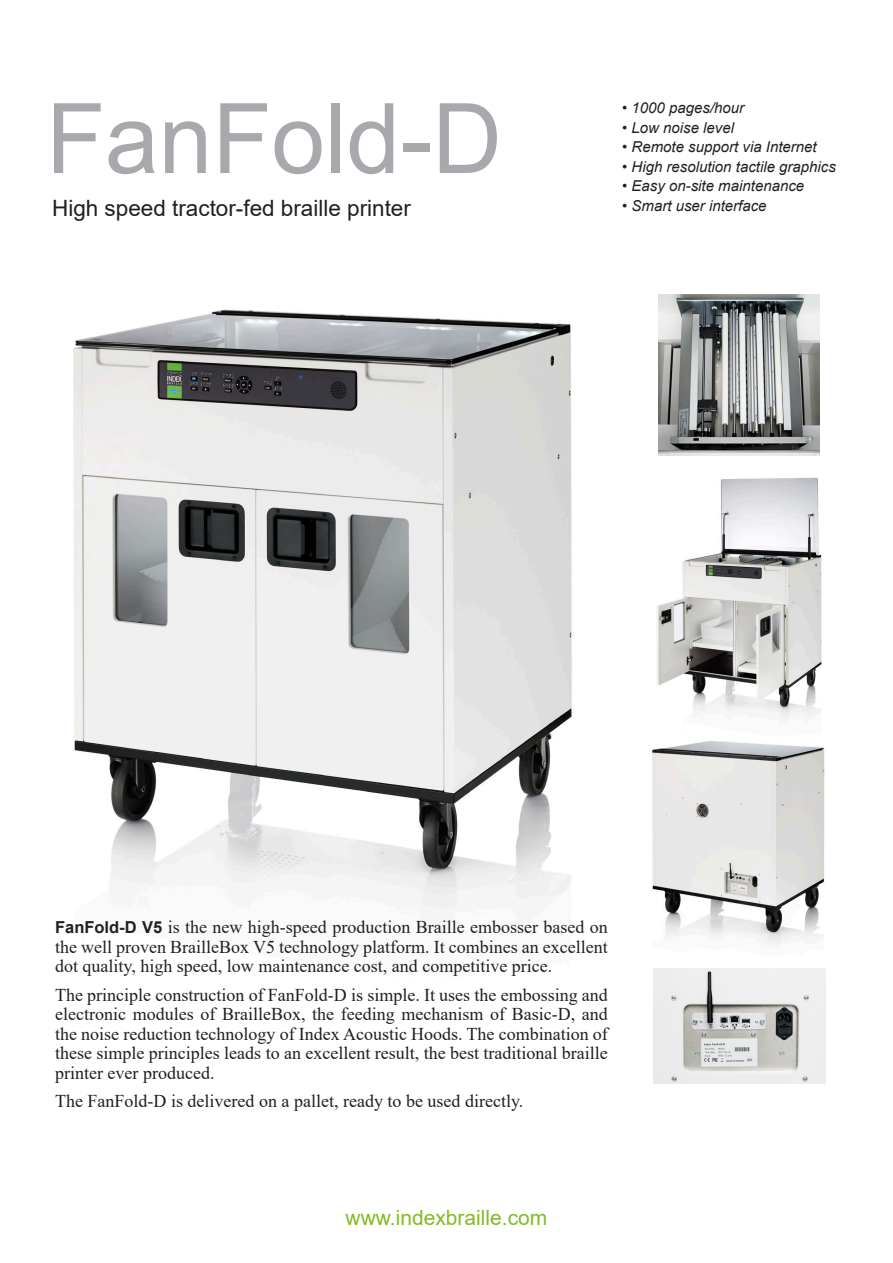
<style>
.page{position:relative;width:893px;height:1263px;background:#fff}
.page>*{position:absolute;margin:0;border:0;box-sizing:border-box;transform-origin:0 0}
.t1{font:97.5px "Arial";color:#a8a9ad}
.t2{font:22.5px "Arial";color:#231f20}
.t3{font:21px "Arial";color:#82bb27}
.t4{font:18px/19.5px "Times New Roman";color:#231f20;text-align:justify}
.t5{font:italic 15px "Arial";color:#231f20}
.s1{font-family:"Arial";font-weight:700;font-size:16.5px}
</style>
<div class="page">
<img style="left:657px;top:477px;width:165px;height:242px">
<img style="left:652px;top:740px;width:173px;height:229px">
<img style="left:73px;top:309px;width:499px;height:601px">
<img style="left:659px;top:294px;width:160px;height:161px">
<img style="left:654px;top:968px;width:172px;height:115px">
<p class="t1" style="left:46px;top:72px;width:457px">FanFold-D</p>
<p class="t2" style="left:52px;top:192px;width:360px">High speed tractor-fed braille printer</p>
<p class="t5" style="left:622px;top:98px;width:123px">• 1000 pages/hour</p>
<p class="t5" style="left:622px;top:118px;width:113px">• Low noise level</p>
<p class="t5" style="left:622px;top:137px;width:196px">• Remote support via Internet</p>
<p class="t5" style="left:622px;top:157px;width:215px">• High resolution tactile graphics</p>
<p class="t5" style="left:622px;top:176px;width:183px">• Easy on-site maintenance</p>
<p class="t5" style="left:622px;top:196px;width:146px">• Smart user interface</p>
<p class="t4" style="left:55px;top:917px;width:554px"><span class="s1">FanFold-D V5</span> is the new high-speed production Braille embosser based on the well proven BrailleBox V5 technology platform. It combines an excellent dot quality, high speed, low maintenance cost, and competitive price.</p>
<p class="t4" style="left:55px;top:984px;width:554px">The principle construction of FanFold-D is simple. It uses the embossing and electronic modules of BrailleBox, the feeding mechanism of Basic-D, and the noise reduction technology of Index Acoustic Hoods. The combination of these simple principles leads to an excellent result, the best traditional braille printer ever produced.</p>
<p class="t4" style="left:55px;top:1091px;width:470px">The FanFold-D is delivered on a pallet, ready to be used directly.</p>
<p class="t3" style="left:346px;top:1203px;width:203px">www.indexbraille.com</p>
</div>
